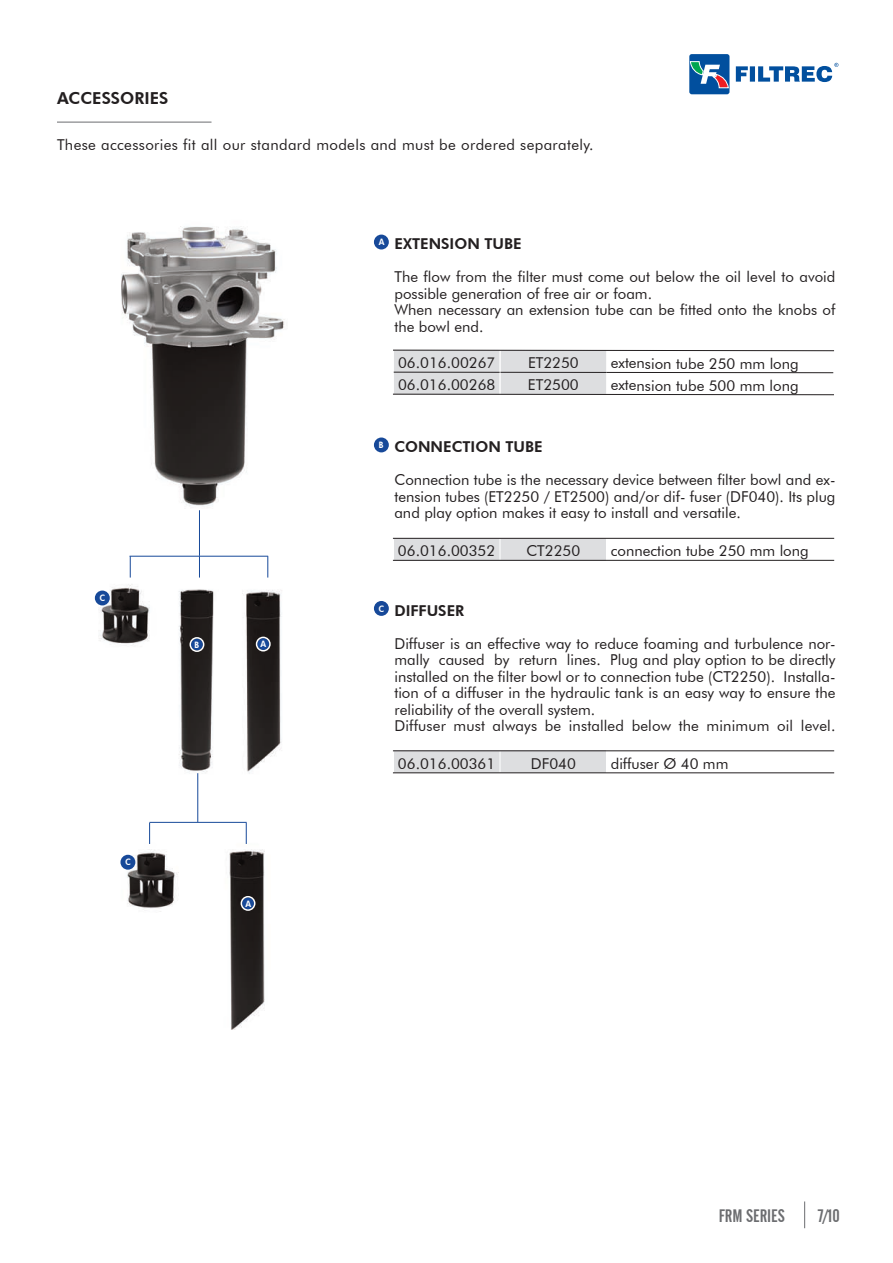
<style>
.page{position:relative;width:893px;height:1263px;background:#fff}
.page>*{position:absolute;margin:0;border:0;box-sizing:border-box;transform-origin:0 0}
.t1{font:18px "Alternate Gothic No 2 BT";color:#6c6d70}
.t2{font:800 16.5px "Futura BT";color:#231f20}
.t3{font:15px/16.5px "Futura BT";color:#231f20}
.t4{font:15px "Futura BT";letter-spacing:.025em;color:#231f20}
.t5{font:800 15px "Futura BT";color:#231f20}
.t6{font:800 8.4px "Futura";color:#fff}
</style>
<div class="page">
<svg style="left:689px;top:54px;width:40px;height:40px;background:#396fa5"></svg>
<svg style="left:736px;top:63px;width:102px;height:19px"></svg>
<hr style="left:57px;top:122px;width:155px;height:1px;background:#6c6d70">
<img style="left:94px;top:226px;width:294px;height:803px">
<svg style="left:256px;top:637px;width:15px;height:14px"></svg>
<svg style="left:241px;top:896px;width:14px;height:15px"></svg>
<svg style="left:189px;top:637px;width:15px;height:15px"></svg>
<div style="left:120px;top:855px;width:15px;height:15px;background:#174999;border-radius:50%"></div>
<svg style="left:804px;top:1201px;width:1px;height:27px"></svg>
<div style="left:95px;top:590px;width:15px;height:15px;background:#174999;border-radius:50%"></div>
<hr style="left:199px;top:510px;width:1px;height:46px;background:#174999">
<hr style="left:130px;top:556px;width:138px;height:1px;background:#174999">
<svg style="left:130px;top:556px;width:1px;height:21px"></svg>
<svg style="left:267px;top:556px;width:1px;height:21px"></svg>
<hr style="left:149px;top:822px;width:98px;height:1px;background:#174999">
<svg style="left:149px;top:823px;width:1px;height:21px"></svg>
<svg style="left:246px;top:823px;width:1px;height:21px"></svg>
<svg style="left:199px;top:556px;width:1px;height:21px"></svg>
<hr style="left:197px;top:773px;width:1px;height:49px;background:#174999">
<div style="left:374px;top:235px;width:15px;height:14px;background:#174999;border-radius:50%"></div>
<div style="left:374px;top:437px;width:15px;height:15px;background:#174999;border-radius:50%"></div>
<div style="left:374px;top:601px;width:15px;height:15px;background:#174999;border-radius:50%"></div>
<div style="left:394px;top:350px;width:106px;height:22px;background:#dddee0"></div>
<div style="left:500px;top:350px;width:106px;height:22px;background:#dddee0"></div>
<div style="left:394px;top:372px;width:106px;height:23px;background:#dddee0"></div>
<div style="left:500px;top:372px;width:106px;height:23px;background:#dddee0"></div>
<hr style="left:500px;top:351px;width:1px;height:43px;background:#fff">
<svg style="left:393px;top:349px;width:442px;height:2px"></svg>
<hr style="left:394px;top:372px;width:106px;height:1px;background:#231f20">
<hr style="left:500px;top:372px;width:106px;height:1px;background:#231f20">
<hr style="left:606px;top:372px;width:227px;height:1px;background:#231f20">
<svg style="left:393px;top:393px;width:441px;height:2px"></svg>
<div style="left:394px;top:538px;width:106px;height:23px;background:#dddee0"></div>
<div style="left:500px;top:538px;width:106px;height:23px;background:#dddee0"></div>
<svg style="left:500px;top:539px;width:1px;height:21px"></svg>
<hr style="left:393px;top:538px;width:441px;height:1px;background:#231f20">
<hr style="left:393px;top:560px;width:441px;height:1px;background:#231f20">
<div style="left:394px;top:750px;width:106px;height:23px;background:#dddee0"></div>
<div style="left:500px;top:750px;width:106px;height:23px;background:#dddee0"></div>
<svg style="left:500px;top:751px;width:1px;height:21px"></svg>
<hr style="left:393px;top:750px;width:441px;height:1px;background:#231f20">
<hr style="left:393px;top:772px;width:441px;height:1px;background:#231f20">
<p class="t2" style="left:57px;top:88px;width:113px">ACCESSORIES</p>
<p class="t4" style="left:57px;top:136px;width:538px">These accessories fit all our standard models and must be ordered separately.</p>
<p class="t6" style="left:100px;top:592px;width:7px">C</p>
<p class="t6" style="left:194px;top:639px;width:6px">B</p>
<p class="t6" style="left:261px;top:638px;width:7px">A</p>
<p class="t6" style="left:125px;top:856px;width:7px">C</p>
<p class="t6" style="left:245px;top:898px;width:7px">A</p>
<p class="t6" style="left:379px;top:236px;width:7px">A</p>
<p class="t5" style="left:394px;top:235px;width:129px">EXTENSION TUBE</p>
<p class="t3" style="left:394px;top:268px;width:443px">The flow from the filter must come out below the oil level to avoid possible generation of free air or foam.<br>When necessary an extension tube can be fitted onto the knobs of the bowl end.</p>
<p class="t3" style="left:398px;top:354px;width:99px">06.016.00267</p>
<p class="t3" style="left:528px;top:355px;width:52px">ET2250</p>
<p class="t3" style="left:611px;top:355px;width:189px">extension tube 250 mm long</p>
<p class="t3" style="left:398px;top:377px;width:99px">06.016.00268</p>
<p class="t3" style="left:528px;top:377px;width:52px">ET2500</p>
<p class="t3" style="left:611px;top:377px;width:189px">extension tube 500 mm long</p>
<p class="t6" style="left:379px;top:439px;width:6px">B</p>
<p class="t5" style="left:394px;top:438px;width:150px">CONNECTION TUBE</p>
<p class="t3" style="left:394px;top:471px;width:443px;text-align:justify">Connection tube is the necessary device between filter bowl and ex&shy;tension tubes (ET2250 / ET2500) and/or dif- fuser (DF040). Its plug and play option makes it easy to install and versatile.</p>
<p class="t3" style="left:398px;top:543px;width:99px">06.016.00352</p>
<p class="t3" style="left:526px;top:543px;width:55px">CT2250</p>
<p class="t3" style="left:611px;top:543px;width:199px">connection tube 250 mm long</p>
<p class="t6" style="left:379px;top:603px;width:7px">C</p>
<p class="t5" style="left:394px;top:601px;width:71px">DIFFUSER</p>
<p class="t3" style="left:394px;top:635px;width:443px">Diffuser is an effective way to reduce foaming and turbulence nor&shy;mally caused by return lines. Plug and play option to be directly installed on the filter bowl or to connection tube (CT2250). Installa&shy;tion of a diffuser in the hydraulic tank is an easy way to ensure the reliability of the overall system.<br>Diffuser must always be installed below the minimum oil level.</p>
<p class="t3" style="left:398px;top:755px;width:99px">06.016.00361</p>
<p class="t3" style="left:531px;top:755px;width:47px">DF040</p>
<p class="t3" style="left:611px;top:755px;width:119px">diffuser Ø 40 mm</p>
<p class="t1" style="left:719px;top:1206px;width:68px">FRM SERIES</p>
<p class="t1" style="left:818px;top:1206px;width:24px">7/10</p>
</div>
